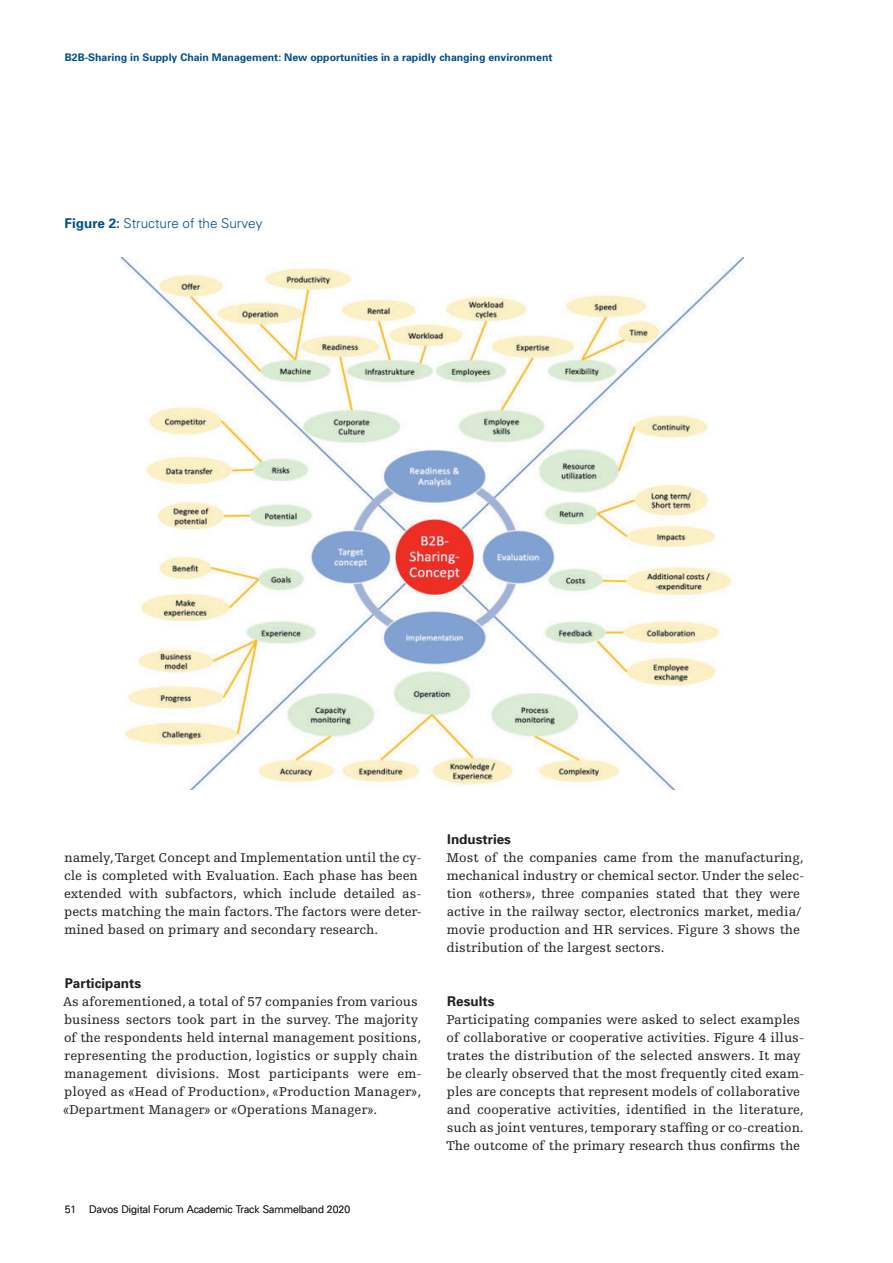
<style>
.page{position:relative;width:893px;height:1263px;background:#fff}
.page>*{position:absolute;margin:0;border:0;box-sizing:border-box;transform-origin:0 0}
.t1{font:13.5px/18px "Egyptienne FLT Std";color:#231f20}
.t2{font:700 13.5px "Univers";color:#231f20}
.t3{font:300 13.5px "Univers";color:#004e89}
.t4{font:700 10.5px "Univers";color:#004e89}
.t5{font:300 10.5px "Univers";color:#231f20}
.s1{font-weight:700}
</style>
<div class="page">
<img style="left:120px;top:257px;width:624px;height:533px">
<p class="t4" style="left:65px;top:54px;width:489px">B2B-Sharing in Supply Chain Management: New opportunities in a rapidly changing environment</p>
<p class="t3" style="left:65px;top:218px;width:199px"><span class="s1">Figure 2:</span> Structure of the Survey</p>
<p class="t1" style="left:64px;top:850px;width:359px">namely, Target Concept and Implementation until the cy&shy;cle is completed with Evaluation. Each phase has been extended with subfactors, which include detailed as&shy;pects matching the main factors. The factors were deter&shy;mined based on primary and secondary research.</p>
<p class="t2" style="left:65px;top:978px;width:78px">Participants</p>
<p class="t1" style="left:63px;top:993px;width:360px">As aforementioned, a total of 57 companies from various business sectors took part in the survey. The majority of the respondents held internal management positions, representing the production, logistics or supply chain management divisions. Most participants were em&shy;ployed as «Head of Production», «Production Manager», «Department Manager» or «Operations Manager».</p>
<p class="t5" style="left:65px;top:1205px;width:287px">51 Davos Digital Forum Academic Track Sammelband 2020</p>
<p class="t2" style="left:447px;top:834px;width:65px">Industries</p>
<p class="t1" style="left:446px;top:850px;width:359px">Most of the companies came from the manufacturing, mechanical industry or chemical sector. Under the selec&shy;tion «others», three companies stated that they were active in the railway sector, electronics market, media/ movie production and HR services. Figure 3 shows the distribution of the largest sectors.</p>
<p class="t2" style="left:447px;top:996px;width:49px">Results</p>
<p class="t1" style="left:446px;top:1011px;width:359px">Participating companies were asked to select examples of collaborative or cooperative activities. Figure 4 illus&shy;trates the distribution of the selected answers. It may be clearly observed that the most frequently cited exam&shy;ples are concepts that represent models of collaborative and cooperative activities, identified in the literature, such as joint ventures, temporary staffing or co-creation.<br>The outcome of the primary research thus confirms the</p>
</div>
